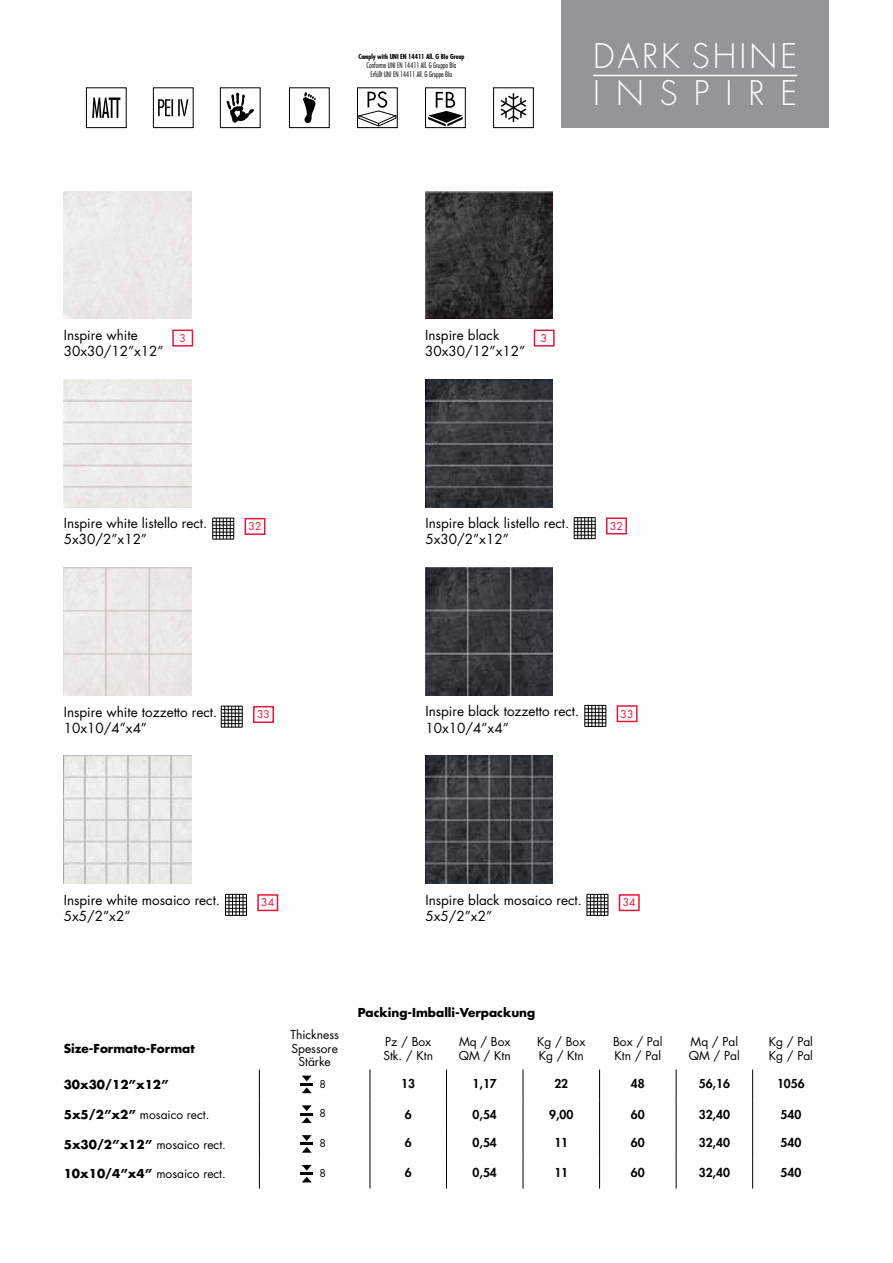
<style>
.page{position:relative;width:893px;height:1263px;background:#fff}
.page>*{position:absolute;margin:0;border:0;box-sizing:border-box;transform-origin:0 0}
.t1{font:300 33px/37.5px "Futura";letter-spacing:.095em;color:#fff}
.t2{font:13.5px/16.2px "Futura";color:#000}
.t3{font:12px/13.5px "Futura";color:#000}
.t4{font:800 12px "Futura";color:#000}
.t5{font:700 12px "Futura";color:#000}
.t6{font:10.5px "Futura";color:#e31837}
.t7{font:10.5px "Futura";color:#000}
.t8{font:300 condensed 7.5px/9px "Futura";letter-spacing:-.01em;color:#000;text-align:center}
.t9{font:700 condensed 6.75px "Futura";letter-spacing:-.01em;color:#000}
.s1{font-weight:700}
</style>
<div class="page">
<div style="left:561px;top:0;width:268px;height:128px;background:#939598"></div>
<div style="left:172px;top:330px;width:21px;height:17px;border:2px solid #e31837"></div>
<div style="left:534px;top:330px;width:21px;height:17px;border:2px solid #e31837"></div>
<hr style="left:259px;top:1069px;width:1px;height:30px;background:#000">
<hr style="left:370px;top:1069px;width:1px;height:30px;background:#000">
<hr style="left:446px;top:1069px;width:1px;height:30px;background:#000">
<hr style="left:523px;top:1069px;width:1px;height:30px;background:#000">
<hr style="left:599px;top:1069px;width:1px;height:30px;background:#000">
<hr style="left:676px;top:1069px;width:1px;height:30px;background:#000">
<hr style="left:752px;top:1069px;width:1px;height:30px;background:#000">
<hr style="left:259px;top:1099px;width:1px;height:30px;background:#000">
<hr style="left:259px;top:1129px;width:1px;height:30px;background:#000">
<hr style="left:370px;top:1129px;width:1px;height:30px;background:#000">
<hr style="left:446px;top:1129px;width:1px;height:30px;background:#000">
<hr style="left:523px;top:1129px;width:1px;height:30px;background:#000">
<hr style="left:599px;top:1129px;width:1px;height:30px;background:#000">
<hr style="left:676px;top:1129px;width:1px;height:30px;background:#000">
<hr style="left:752px;top:1129px;width:1px;height:30px;background:#000">
<svg style="left:259px;top:1159px;width:1px;height:29px"></svg>
<svg style="left:370px;top:1159px;width:1px;height:29px"></svg>
<svg style="left:446px;top:1159px;width:1px;height:29px"></svg>
<svg style="left:523px;top:1159px;width:1px;height:29px"></svg>
<svg style="left:599px;top:1159px;width:1px;height:29px"></svg>
<svg style="left:676px;top:1159px;width:1px;height:29px"></svg>
<svg style="left:752px;top:1159px;width:1px;height:29px"></svg>
<hr style="left:370px;top:1099px;width:1px;height:30px;background:#000">
<hr style="left:446px;top:1099px;width:1px;height:30px;background:#000">
<hr style="left:523px;top:1099px;width:1px;height:30px;background:#000">
<hr style="left:599px;top:1099px;width:1px;height:30px;background:#000">
<hr style="left:676px;top:1099px;width:1px;height:30px;background:#000">
<hr style="left:752px;top:1099px;width:1px;height:30px;background:#000">
<svg style="left:300px;top:1075px;width:13px;height:18px"></svg>
<svg style="left:300px;top:1105px;width:13px;height:18px"></svg>
<svg style="left:300px;top:1135px;width:13px;height:18px"></svg>
<svg style="left:300px;top:1165px;width:13px;height:17px"></svg>
<img style="left:64px;top:756px;width:127px;height:127px">
<img style="left:64px;top:568px;width:127px;height:127px">
<img style="left:425px;top:191px;width:128px;height:128px">
<img style="left:425px;top:379px;width:128px;height:128px">
<img style="left:425px;top:756px;width:128px;height:127px">
<img style="left:425px;top:568px;width:128px;height:127px">
<svg style="left:212px;top:518px;width:22px;height:22px"></svg>
<div style="left:245px;top:518px;width:20px;height:17px;border:2px solid #e31837"></div>
<svg style="left:574px;top:517px;width:22px;height:22px"></svg>
<div style="left:606px;top:517px;width:21px;height:17px;border:2px solid #e31837"></div>
<svg style="left:221px;top:706px;width:22px;height:22px"></svg>
<div style="left:253px;top:706px;width:21px;height:17px;border:2px solid #e31837"></div>
<svg style="left:585px;top:705px;width:22px;height:22px"></svg>
<div style="left:617px;top:705px;width:21px;height:17px;border:2px solid #e31837"></div>
<svg style="left:225px;top:894px;width:22px;height:22px"></svg>
<div style="left:257px;top:894px;width:21px;height:17px;border:2px solid #e31837"></div>
<svg style="left:587px;top:894px;width:22px;height:22px"></svg>
<div style="left:619px;top:894px;width:21px;height:17px;border:2px solid #e31837"></div>
<div style="left:357px;top:88px;width:41px;height:40px;border:1px solid #000"></div>
<svg style="left:358px;top:91px;width:39px;height:35px"></svg>
<div style="left:425px;top:88px;width:41px;height:40px;border:1px solid #000"></div>
<svg style="left:428px;top:92px;width:35px;height:34px"></svg>
<div style="left:493px;top:88px;width:41px;height:40px;border:1px solid #000"></div>
<svg style="left:501px;top:93px;width:25px;height:29px"></svg>
<div style="left:289px;top:88px;width:41px;height:40px;border:1px solid #000"></div>
<svg style="left:303px;top:92px;width:13px;height:32px"></svg>
<div style="left:220px;top:88px;width:40px;height:40px;border:1px solid #000"></div>
<svg style="left:226px;top:93px;width:28px;height:30px"></svg>
<div style="left:153px;top:88px;width:40px;height:40px;border:1px solid #000"></div>
<svg style="left:158px;top:99px;width:30px;height:17px"></svg>
<hr style="left:593px;top:75px;width:204px;height:1px;background:#fff">
<div style="left:86px;top:88px;width:41px;height:40px;border:1px solid #000"></div>
<svg style="left:92px;top:98px;width:28px;height:20px"></svg>
<p class="t9" style="left:358px;top:52px;width:107px">Comply with UNI EN 14411 All. G BIa Group</p>
<p class="t8" style="left:366px;top:61px;width:91px">Conforme UNI EN 14411 All. G Gruppo BIa<br>Erfüllt UNI EN 14411 All. G Gruppe BIa</p>
<h1 class="t1" style="left:593px;top:38px;width:206px">DARK SHINE<br>INS</h1>
<h1 class="t1" style="left:694px;top:75px;width:55px">P IRE</h1>
<p class="t2" style="left:64px;top:327px;width:102px">Inspire white<br>30x30/12”x12”</p>
<p class="t6" style="left:180px;top:331px;width:8px">3</p>
<p class="t2" style="left:425px;top:327px;width:102px">Inspire black<br>30x30/12”x12”</p>
<p class="t6" style="left:541px;top:331px;width:8px">3</p>
<p class="t2" style="left:64px;top:515px;width:145px">Inspire white listello rect.<br>5x30/2”x12”</p>
<p class="t2" style="left:425px;top:515px;width:145px">Inspire black listello rect.<br>5x30/2”x12”</p>
<p class="t6" style="left:249px;top:520px;width:14px">32</p>
<p class="t6" style="left:610px;top:519px;width:14px">32</p>
<p class="t2" style="left:64px;top:704px;width:155px">Inspire white tozzetto rect.<br>10x10/4”x4”</p>
<p class="t2" style="left:425px;top:703px;width:155px">Inspire black tozzetto rect.<br>10x10/4”x4”</p>
<p class="t6" style="left:257px;top:708px;width:14px">33</p>
<p class="t6" style="left:621px;top:707px;width:14px">33</p>
<p class="t2" style="left:64px;top:892px;width:158px">Inspire white mosaico rect.<br>5x5/2”x2”</p>
<p class="t2" style="left:425px;top:892px;width:158px">Inspire black mosaico rect.<br>5x5/2”x2”</p>
<p class="t6" style="left:261px;top:896px;width:14px">34</p>
<p class="t6" style="left:623px;top:896px;width:14px">34</p>
<p class="t5" style="left:64px;top:1040px;width:132px">Size-Formato-Format</p>
<p class="t5" style="left:358px;top:1004px;width:179px">Packing-Imballi-Verpackung</p>
<p class="t3" style="left:290px;top:1028px;width:50px;text-align:center">Thickness<br>Spessore<br>Stärke</p>
<p class="t3" style="left:383px;top:1035px;width:51px">Pz / Box<br>Stk. / Ktn</p>
<p class="t3" style="left:459px;top:1035px;width:53px">Mq / Box<br>Qm / Ktn</p>
<p class="t3" style="left:537px;top:1035px;width:50px">Kg / Box<br>Kg / Ktn</p>
<p class="t3" style="left:613px;top:1035px;width:51px">Box / Pal<br>Ktn / Pal</p>
<p class="t3" style="left:689px;top:1035px;width:53px">Mq / Pal<br>QM / Pal</p>
<p class="t3" style="left:769px;top:1035px;width:46px">Kg / Pal<br>Kg / Pal</p>
<p class="t5" style="left:64px;top:1077px;width:106px">30x30/12”x12”</p>
<p class="t7" style="left:319px;top:1077px;width:8px">8</p>
<p class="t4" style="left:401px;top:1075px;width:15px">13</p>
<p class="t4" style="left:473px;top:1075px;width:26px">1,17</p>
<p class="t4" style="left:554px;top:1075px;width:15px">22</p>
<p class="t4" style="left:631px;top:1075px;width:15px">48</p>
<p class="t4" style="left:699px;top:1075px;width:33px">56,16</p>
<p class="t4" style="left:777px;top:1075px;width:29px">1056</p>
<p class="t3" style="left:64px;top:1108px;width:147px"><span class="s1">5x5/2”x2”</span> mosaico rect.</p>
<p class="t7" style="left:319px;top:1107px;width:8px">8</p>
<p class="t4" style="left:405px;top:1107px;width:8px">6</p>
<p class="t4" style="left:473px;top:1107px;width:26px">0,54</p>
<p class="t4" style="left:549px;top:1107px;width:26px">9,00</p>
<p class="t4" style="left:631px;top:1107px;width:15px">60</p>
<p class="t4" style="left:699px;top:1107px;width:33px">32,40</p>
<p class="t4" style="left:781px;top:1107px;width:22px">540</p>
<p class="t3" style="left:64px;top:1138px;width:164px"><span class="s1">5x30/2”x12”</span> mosaico rect.</p>
<p class="t7" style="left:319px;top:1136px;width:8px">8</p>
<p class="t4" style="left:405px;top:1135px;width:8px">6</p>
<p class="t4" style="left:473px;top:1135px;width:26px">0,54</p>
<p class="t4" style="left:554px;top:1135px;width:15px">11</p>
<p class="t4" style="left:631px;top:1135px;width:15px">60</p>
<p class="t4" style="left:699px;top:1135px;width:33px">32,40</p>
<p class="t4" style="left:780px;top:1135px;width:22px">540</p>
<p class="t3" style="left:64px;top:1167px;width:164px"><span class="s1">10x10/4”x4”</span> mosaico rect.</p>
<p class="t7" style="left:319px;top:1166px;width:8px">8</p>
<p class="t4" style="left:405px;top:1165px;width:8px">6</p>
<p class="t4" style="left:473px;top:1165px;width:26px">0,54</p>
<p class="t4" style="left:554px;top:1165px;width:15px">11</p>
<p class="t4" style="left:631px;top:1165px;width:15px">60</p>
<p class="t4" style="left:699px;top:1165px;width:33px">32,40</p>
<p class="t4" style="left:780px;top:1165px;width:22px">540</p>
</div>
